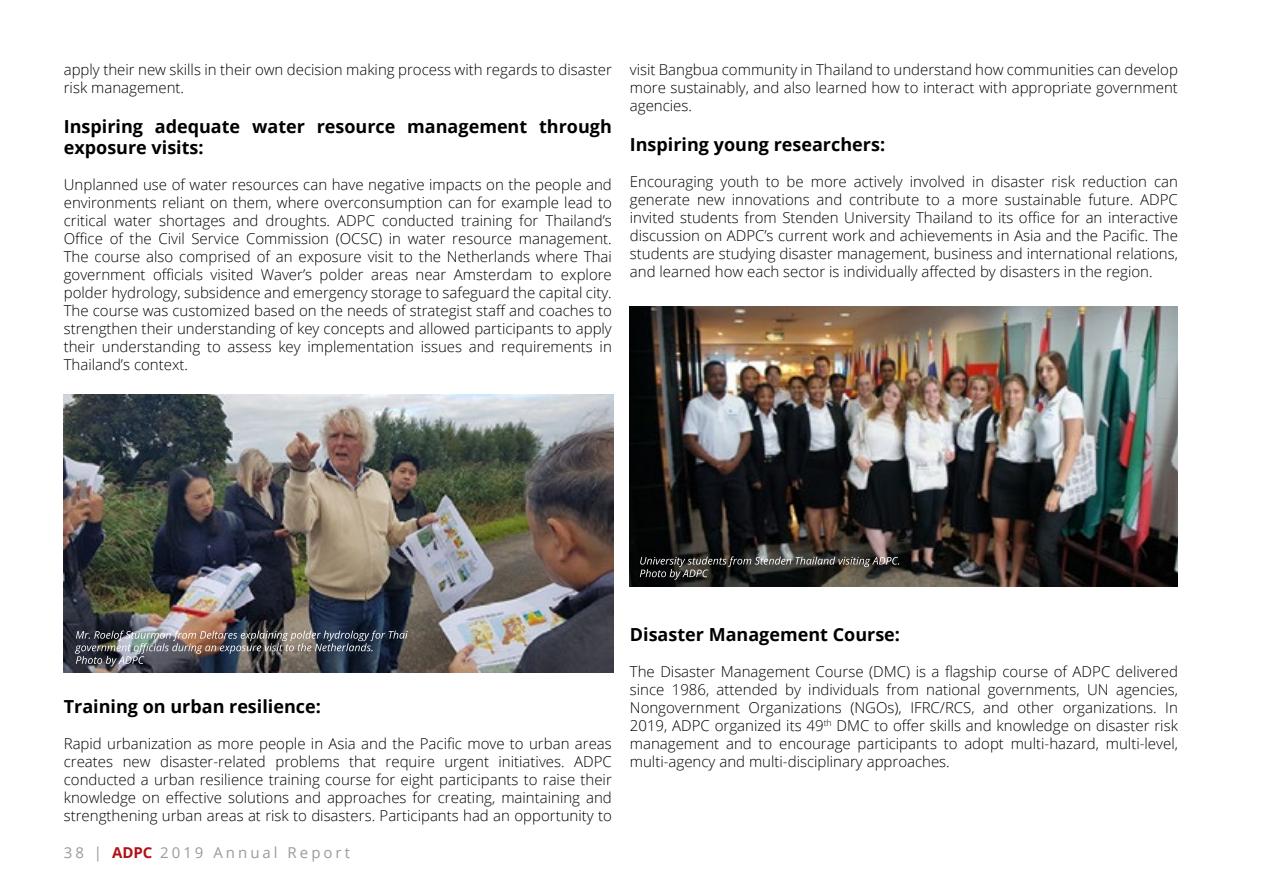
<style>
.page{position:relative;width:1263px;height:893px;background:#fff}
.page>*{position:absolute;margin:0;border:0;box-sizing:border-box;transform-origin:0 0}
.t1{font:700 18px/21.6px "Open Sans";color:#000}
.t2{font:300 15px/18px "Open Sans";color:#000;text-align:justify}
.t3{font:15px "Open Sans";letter-spacing:.2em;color:#999b9c}
.s1{font-weight:700;color:#b11116}
</style>
<div class="page">
<img style="left:630px;top:307px;width:548px;height:279px">
<img style="left:64px;top:394px;width:549px;height:279px">
<img style="left:75px;top:631px;width:333px;height:35px">
<svg style="left:640px;top:556px;width:259px;height:24px;background:#403f3c"></svg>
<p class="t2" style="left:64px;top:60px;width:550px">apply their new skills in their own decision making process with regards to disaster risk management.</p>
<p class="t1" style="left:64px;top:115px;width:549px">Inspiring adequate water resource management through exposure visits:</p>
<p class="t2" style="left:64px;top:176px;width:550px">Unplanned use of water resources can have negative impacts on the people and environments reliant on them, where overconsumption can for example lead to critical water shortages and droughts. ADPC conducted training for Thailand’s Office of the Civil Service Commission (OCSC) in water resource management.<br>The course also comprised of an exposure visit to the Netherlands where Thai government officials visited Waver’s polder areas near Amsterdam to explore polder hydrology, subsidence and emergency storage to safeguard the capital city.<br>The course was customized based on the needs of strategist staff and coaches to strengthen their understanding of key concepts and allowed participants to apply their understanding to assess key implementation issues and requirements in Thailand’s context.</p>
<p class="t2" style="left:630px;top:60px;width:550px">visit Bangbua community in Thailand to understand how communities can develop more sustainably, and also learned how to interact with appropriate government agencies.</p>
<p class="t1" style="left:630px;top:133px;width:257px">Inspiring young researchers:</p>
<p class="t2" style="left:630px;top:172px;width:550px">Encouraging youth to be more actively involved in disaster risk reduction can generate new innovations and contribute to a more sustainable future. ADPC invited students from Stenden University Thailand to its office for an interactive discussion on ADPC’s current work and achievements in Asia and the Pacific. The students are studying disaster management, business and international relations, and learned how each sector is individually affected by disasters in the region.</p>
<p class="t1" style="left:64px;top:695px;width:259px">Training on urban resilience:</p>
<p class="t2" style="left:64px;top:734px;width:550px">Rapid urbanization as more people in Asia and the Pacific move to urban areas creates new disaster-related problems that require urgent initiatives. ADPC conducted a urban resilience training course for eight participants to raise their knowledge on effective solutions and approaches for creating, maintaining and strengthening urban areas at risk to disasters. Participants had an opportunity to</p>
<p class="t3" style="left:64px;top:842px;width:288px">38 | <span class="s1">ADPC</span> 2019 Annual Report</p>
<p class="t1" style="left:630px;top:623px;width:272px">Disaster Management Course:</p>
<p class="t2" style="left:630px;top:662px;width:550px">The Disaster Management Course (DMC) is a flagship course of ADPC delivered since 1986, attended by individuals from national governments, UN agencies, Nongovernment Organizations (NGOs), IFRC/RCS, and other organizations. In 2019, ADPC organized its 49<sup>th</sup> DMC to offer skills and knowledge on disaster risk management and to encourage participants to adopt multi-hazard, multi-level, multi-agency and multi-disciplinary approaches.</p>
</div>
